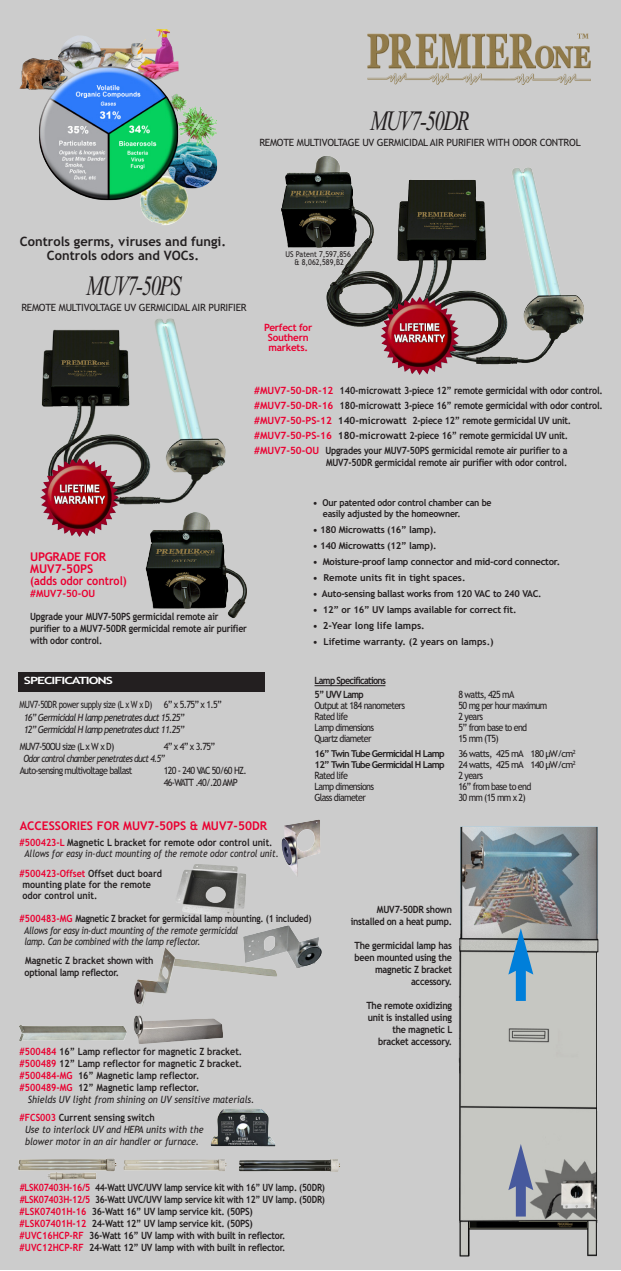
<style>
.page{position:relative;width:621px;height:1271px;background:#fff}
.page>*{position:absolute;margin:0;border:0;box-sizing:border-box;transform-origin:0 0}
.t1{font:italic 28px "Times New Roman";letter-spacing:-.075em;color:#231f20;scale:.75 1}
.t2{font:700 12.9px/14px "Trebuchet MS";color:#231f20;text-align:center}
.t3{font:700 12px/12px "Trebuchet MS";color:#ea0031}
.t4{font:700 10px/12px "Trebuchet MS";letter-spacing:-.025em;color:#231f20;text-align:right;scale:.9 1}
.t5{font:700 10px/12px "Trebuchet MS";letter-spacing:-.025em;color:#231f20;scale:.85 1}
.t6{font:10px/12px "Trebuchet MS";letter-spacing:-.075em;color:#231f20;scale:.9 1}
.t7{font:700 10px/12px "Trebuchet MS";color:#231f20;scale:.9 1}
.t8{font:700 10px/12px "Trebuchet MS";letter-spacing:-.025em;color:#231f20;scale:.88 1}
.t9{font:italic 10px/18px "Trebuchet MS";color:#231f20;scale:.9 1}
.t10{font:italic 10px/11px "Trebuchet MS";color:#231f20;scale:.85 1}
.t11{font:10px "Trebuchet MS";letter-spacing:-.025em;color:#231f20}
.t12{font:italic 10px/12px "Trebuchet MS";letter-spacing:-.075em;color:#231f20;scale:.9 1}
.t13{font:10px "Trebuchet MS";letter-spacing:-.05em;color:#231f20;scale:.8 1}
.t14{font:italic 10px "Trebuchet MS";letter-spacing:-.025em;color:#231f20;scale:.85 1}
.t15{font:700 10px/10px "Trebuchet MS";letter-spacing:-.025em;color:#ea0031;text-align:center}
.t16{font:italic 10px "Trebuchet MS";letter-spacing:-.075em;color:#231f20;scale:.85 1}
.t17{font:700 10px/14px "Trebuchet MS";letter-spacing:-.075em;color:#231f20;scale:.9 1}
.t18{font:700 10px "Trebuchet MS";letter-spacing:-.075em;color:#fff;scale:1.4 1}
.t19{font:700 9.8px "Trebuchet MS";color:#231f20}
.t20{font:700 9.5px/11px "Trebuchet MS";letter-spacing:-.025em;color:#231f20}
.t21{font:700 9.5px "Trebuchet MS";color:#231f20}
.t22{font:700 9.5px "Trebuchet MS";letter-spacing:-.075em;color:#231f20}
.t23{font:9.5px "Trebuchet MS";letter-spacing:-.075em;color:#231f20}
.t24{font:8px/8px "Trebuchet MS";color:#231f20;text-align:center;scale:.9 1}
.s1{color:#ea0031}
.s2{font-size:9.5px}
.s3{font-weight:700;font-style:normal;color:#ea0031}
.s4{font-weight:700;font-style:normal}
.s5{font-weight:400;font-style:italic}
</style>
<div class="page">
<div style="left:0;top:0;width:621px;height:1270px;background:#ccc"></div>
<img style="left:281px;top:156px;width:303px;height:209px">
<div style="left:19px;top:672px;width:246px;height:20px;background:#231f20"></div>
<hr style="left:315px;top:685px;width:70px;height:1px;background:#231f20">
<img style="left:243px;top:925px;width:79px;height:43px">
<img style="left:177px;top:864px;width:69px;height:53px">
<img style="left:20px;top:29px;width:197px;height:196px">
<img style="left:367px;top:33px;width:224px;height:52px">
<img style="left:381px;top:296px;width:78px;height:79px">
<img style="left:18px;top:1158px;width:99px;height:23px">
<img style="left:282px;top:819px;width:38px;height:56px">
<img style="left:134px;top:947px;width:143px;height:59px">
<img style="left:211px;top:1109px;width:64px;height:37px">
<img style="left:458px;top:826px;width:141px;height:431px">
<div style="left:516px;top:966px;width:10px;height:35px;background:#007fda"></div>
<svg style="left:508px;top:928px;width:25px;height:46px"></svg>
<div style="left:516px;top:1181px;width:10px;height:35px;background:#47599d"></div>
<svg style="left:508px;top:1144px;width:25px;height:46px"></svg>
<img style="left:239px;top:1159px;width:101px;height:13px">
<img style="left:20px;top:1025px;width:106px;height:17px">
<img style="left:134px;top:1015px;width:89px;height:29px">
<img style="left:124px;top:1159px;width:103px;height:12px">
<img style="left:41px;top:318px;width:185px;height:195px">
<img style="left:40px;top:458px;width:79px;height:79px">
<img style="left:146px;top:513px;width:101px;height:105px">
<h1 class="t1" style="left:370px;top:104px;width:134px">MUV7-50DR</h1>
<p class="t11" style="left:259px;top:137px;width:323px">REMOTE MULTIVOLTAGE UV GERMICIDAL AIR PURIFIER WITH ODOR CONTROL</p>
<p class="t2" style="left:20px;top:234px;width:208px">Controls germs, viruses and fungi.<br>Controls odors and VOCs.</p>
<h1 class="t1" style="left:87px;top:269px;width:128px">MUV7-50PS</h1>
<p class="t11" style="left:21px;top:302px;width:227px">REMOTE MULTIVOLTAGE UV GERMICIDAL AIR PURIFIER</p>
<p class="t24" style="left:286px;top:251px;width:74px">US Patent 7,597,856 &amp; 8,062,589,B2</p>
<p class="t15" style="left:264px;top:323px;width:50px">Perfect for<br>Southern markets.</p>
<p class="t4" style="left:254px;top:383px;width:389px;line-height:15px;text-align:left"><span class="s1">#MUV7-50-DR-12</span> 140-microwatt 3-piece 12” remote germicidal with odor control. <span class="s1">#MUV7-50-DR-16</span> 180-microwatt 3-piece 16” remote germicidal with odor control. <span class="s1">#MUV7-50-PS-12</span> 140-microwatt 2-piece 12” remote germicidal UV unit. <span class="s1">#MUV7-50-PS-16</span> 180-microwatt 2-piece 16” remote germicidal UV unit. <span class="s1">#MUV7-50-OU</span> Upgrades your MUV7-50PS germicidal remote air purifier to a</p>
<p class="t8" style="left:326px;top:456px;width:276px">MUV7-50DR germicidal remote air purifier with odor control.</p>
<p class="t3" style="left:30px;top:550px;width:98px">UPGRADE FOR<br>MUV7-50PS<br>(adds odor control)</p>
<p class="t15" style="left:30px;top:588px;width:67px">#MUV7-50-OU</p>
<p class="t8" style="left:30px;top:610px;width:248px">Upgrade your MUV7-50PS germicidal remote air purifier to a MUV7-50DR germicidal remote air purifier with odor control.</p>
<p class="t18" style="left:24px;top:675px;width:65px">SPECIFICATIONS</p>
<p class="t13" style="left:20px;top:699px;width:254px">MUV7-50DR power supply size (L x W x D) 6” x 5.75” x 1.5”</p>
<p class="t12" style="left:24px;top:712px;width:180px">16” Germicidal H lamp penetrates duct 15.25”<br>12” Germicidal H lamp penetrates duct 11.25”</p>
<p class="t6" style="left:20px;top:741px;width:107px">MUV7-50OU size (L x W x D)</p>
<p class="t6" style="left:164px;top:741px;width:59px">4” x 4” x 3.75”</p>
<p class="t16" style="left:24px;top:753px;width:168px">Odor control chamber penetrates duct 4.5”</p>
<p class="t6" style="left:20px;top:765px;width:127px">Auto-sensing multivoltage ballast</p>
<p class="t6" style="left:164px;top:765px;width:94px">120 - 240 VAC 50/60 HZ.<br>46-WATT .40/.20 AMP</p>
<p class="t20" style="left:323px;top:497px;width:170px;text-indent:-10px">• Our patented odor control chamber can be easily adjusted by the homeowner.</p>
<p class="t20" style="left:313px;top:524px;width:125px">• 180 Microwatts (16” lamp).</p>
<p class="t20" style="left:313px;top:540px;width:125px">• 140 Microwatts (12” lamp).</p>
<p class="t20" style="left:313px;top:556px;width:249px">• Moisture-proof lamp connector and mid-cord connector.</p>
<p class="t21" style="left:313px;top:572px;width:154px">• Remote units fit in tight spaces.</p>
<p class="t20" style="left:313px;top:588px;width:231px">• Auto-sensing ballast works from 120 VAC to 240 VAC.</p>
<p class="t20" style="left:313px;top:604px;width:205px">• 12” or 16” UV lamps available for correct fit.</p>
<p class="t19" style="left:313px;top:620px;width:114px"><span class="s2">•</span> 2-Year long life lamps.</p>
<p class="t21" style="left:313px;top:636px;width:182px">• Lifetime warranty. (2 years on lamps.)</p>
<p class="t17" style="left:315px;top:674px;width:81px">Lamp Specifications<br>5” UVV Lamp</p>
<p class="t6" style="left:459px;top:689px;width:64px">8 watts, 425 mA</p>
<p class="t6" style="left:315px;top:700px;width:102px">Output at 184 nanometers</p>
<p class="t6" style="left:459px;top:700px;width:100px">50 mg per hour maximum</p>
<p class="t6" style="left:315px;top:711px;width:39px">Rated life</p>
<p class="t6" style="left:459px;top:711px;width:29px">2 years</p>
<p class="t6" style="left:315px;top:722px;width:68px">Lamp dimensions</p>
<p class="t6" style="left:459px;top:722px;width:78px">5” from base to end</p>
<p class="t6" style="left:315px;top:733px;width:65px">Quartz diameter</p>
<p class="t6" style="left:459px;top:733px;width:46px">15 mm (T5)</p>
<p class="t22" style="left:315px;top:748px;width:132px">16” Twin Tube Germicidal H Lamp</p>
<p class="t23" style="left:459px;top:748px;width:119px">36 watts, 425 mA 180 µW/cm<sup>2</sup></p>
<p class="t22" style="left:315px;top:759px;width:132px">12” Twin Tube Germicidal H Lamp</p>
<p class="t23" style="left:459px;top:759px;width:119px">24 watts, 425 mA 140 µW/cm<sup>2</sup></p>
<p class="t6" style="left:315px;top:770px;width:39px">Rated life</p>
<p class="t6" style="left:459px;top:770px;width:29px">2 years</p>
<p class="t6" style="left:315px;top:781px;width:68px">Lamp dimensions</p>
<p class="t6" style="left:459px;top:781px;width:82px">16” from base to end</p>
<p class="t6" style="left:315px;top:792px;width:59px">Glass diameter</p>
<p class="t6" style="left:459px;top:792px;width:76px">30 mm (15 mm x 2)</p>
<p class="t3" style="left:20px;top:820px;width:249px">ACCESSORIES FOR MUV7-50PS &amp; MUV7-50DR</p>
<p class="t10" style="left:24px;top:837px;width:301px;text-indent:-5px"><span class="s3">#500423-L</span> <span class="s4">Magnetic L bracket for remote odor control unit.<br></span>Allows for easy in-duct mounting of the remote odor control unit.</p>
<p class="t7" style="left:20px;top:868px;width:160px;line-height:11px"><span class="s1">#500423-Offset</span> Offset duct board mounting plate for the remote odor control unit.</p>
<p class="t5" style="left:24px;top:913px;width:340px;text-indent:-4px"><span class="s1">#500483-MG</span> Magnetic Z bracket for germicidal lamp mounting. (1 included)<br><span class="s5">Allows for easy in-duct mounting of the remote germicidal</span></p>
<p class="t14" style="left:24px;top:936px;width:209px">lamp. Can be combined with the lamp reflector.</p>
<p class="t4" style="left:25px;top:955px;width:145px;line-height:11px;text-align:left">Magnetic Z bracket shown with optional lamp reflector.</p>
<p class="t7" style="left:20px;top:1045px;width:249px"><span class="s1">#500484</span> 16” Lamp reflector for magnetic Z bracket. <span class="s1">#500489</span> 12” Lamp reflector for magnetic Z bracket. <span class="s1">#500484-MG</span> 16” Magnetic lamp reflector. <span class="s1">#500489-MG</span> 12” Magnetic lamp reflector.</p>
<p class="t9" style="left:20px;top:1090px;width:262px;text-indent:8px">Shields UV light from shining on UV sensitive materials. <span class="s3">#FCS003</span> <span class="s4">Current sensing switch</span></p>
<p class="t9" style="left:25px;top:1123px;width:200px;line-height:12px">Use to interlock UV and HEPA units with the blower motor in an air handler or furnace.</p>
<p class="t5" style="left:20px;top:1181px;width:361px"><span class="s1">#LSK07403H-16/5</span> 44-Watt UVC/UVV lamp service kit with 16” UV lamp. (50DR) <span class="s1">#LSK07403H-12/5</span> 36-Watt UVC/UVV lamp service kit with 12” UV lamp. (50DR) <span class="s1">#LSK07401H-16</span> 36-Watt 16” UV lamp service kit. (50PS)<br><span class="s1">#LSK07401H-12</span> 24-Watt 12” UV lamp service kit. (50PS)<br><span class="s1">#UVC16HCP-RF</span> 36-Watt 16” UV lamp with with built in reflector. <span class="s1">#UVC12HCP-RF</span> 24-Watt 12” UV lamp with with built in reflector.</p>
<p class="t4" style="left:351px;top:903px;width:114px">MUV7-50DR shown installed on a heat pump.</p>
<p class="t4" style="left:354px;top:939px;width:110px">The germicidal lamp has been mounted using the magnetic Z bracket accessory.</p>
<p class="t4" style="left:366px;top:999px;width:97px">The remote oxidizing unit is installed using the magnetic L bracket accessory.</p>
</div>
